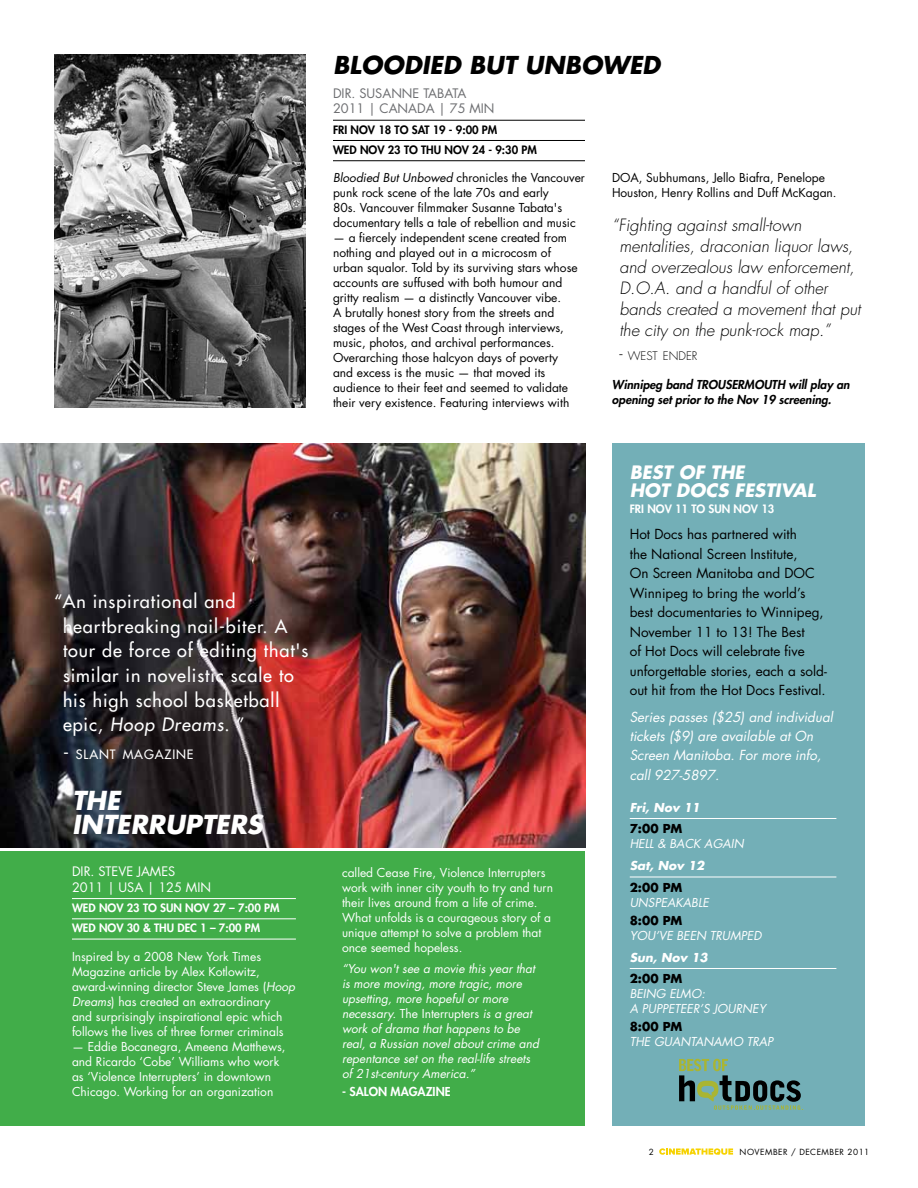
<style>
.page{position:relative;width:918px;height:1188px;background:#fff}
.page>*{position:absolute;margin:0;border:0;box-sizing:border-box;transform-origin:0 0}
.t1{font:italic 700 25.5px/24px "Futura Std";color:#fff}
.t2{font:italic 700 24px "Futura Std";color:#000}
.t3{font:500 18px/24.6px "Futura Std";letter-spacing:.05em;color:#fff}
.t4{font:italic 700 18px/18px "Futura Std";color:#fff}
.t5{font:300 16.5px/21px "Futura Std";color:#000}
.t6{font:13.5px/19.5px "Futura Std";color:#000}
.t7{font:italic 13.5px/19.5px "Futura Std";color:#fff}
.t8{font:12.75px/15.3px "Futura Std";color:#6d6e71}
.t9{font:12.75px/15.3px "Futura Std";color:#fff}
.t10{font:500 12.6px "Futura Std";letter-spacing:.07em;color:#fff}
.t11{font:12px/15px "Futura Std";color:#000}
.t12{font:12px/15px "Futura Std";color:#fff}
.t13{font:italic 12px/15px "Futura Std";color:#fff}
.t14{font:italic 800 12px/15px "Futura Std";color:#000}
.t15{font:700 12px "Futura Std";color:#000}
.t16{font:italic 700 12px "Futura Std";color:#fff}
.t17{font:800 12px "Futura Std";color:#fff}
.t18{font:300 11.55px "Futura Std";color:#000}
.t19{font:800 11.25px/20.2px "Futura Std";color:#fff}
.t20{font:800 11.25px/20.2px "Futura Std";color:#000}
.t21{font:8.25px "Futura Std";letter-spacing:.06em;color:#000}
.s1{font-size:18px}
.s2{font-style:italic}
.s3{font-style:normal}
.s4{font-size:16.5px}
</style>
<div class="page">
<div style="left:0;top:851px;width:585px;height:275px;background:#41ad49"></div>
<div style="left:612px;top:444px;width:252px;height:682px;background:#73afb7"></div>
<hr style="left:333px;top:120px;width:252px;height:1px;background:#000">
<hr style="left:333px;top:140px;width:252px;height:1px;background:#000">
<hr style="left:333px;top:160px;width:252px;height:1px;background:#000">
<img style="left:0;top:444px;width:585px;height:404px">
<hr style="left:72px;top:898px;width:224px;height:1px;background:#fff">
<hr style="left:72px;top:919px;width:224px;height:1px;background:#fff">
<hr style="left:72px;top:939px;width:224px;height:1px;background:#fff">
<hr style="left:630px;top:818px;width:206px;height:1px;background:#fff">
<hr style="left:630px;top:877px;width:206px;height:1px;background:#fff">
<hr style="left:630px;top:968px;width:206px;height:1px;background:#fff">
<img style="left:54px;top:54px;width:252px;height:353px">
<svg style="left:679px;top:1059px;width:124px;height:51px"></svg>
<svg style="left:659px;top:1148px;width:74px;height:7px"></svg>
<h3 class="t3" style="left:63px;top:590px;width:247px;text-indent:-9px">“An inspirational and heartbreaking nail-biter. A tour de force of editing that's similar in novelistic scale to his high school basketball<br>e p i c , Hoop Dreams. ”</h3>
<p class="t10" style="left:63px;top:748px;width:132px"><span class="s1">-</span> SLANT MAGAZINE</p>
<h1 class="t1" style="left:72px;top:791px;width:192px">THE<br>INTERRUPTERS</h1>
<p class="t9" style="left:72px;top:865px;width:141px">DIR. STEVE JAMES<br>2011 | USA | 125 MIN</p>
<p class="t19" style="left:72px;top:898px;width:209px">WED NOV 23 TO SUN NOV 27 – 7:00 PM<br>WED NOV 30 &amp; THU DEC 1 – 7:00 PM</p>
<p class="t12" style="left:72px;top:950px;width:225px">Inspired by a 2008 New York Times Magazine article by Alex Kotlowitz, award-winning director Steve James (<span class="s2">Hoop Dreams</span>) has created an extraordinary<br>and surprisingly inspirational epic which follows the lives of three former criminals</p>
<p class="t12" style="left:72px;top:1040px;width:215px">— Eddie Bocanegra, Ameena Matthews, and Ricardo ‘Cobe’ Williams who work as ‘Violence Interrupters’ in downtown Chicago. Working for an organization</p>
<h2 class="t2" style="left:333px;top:54px;width:329px">BLOODIED BUT UNBOWED</h2>
<p class="t8" style="left:333px;top:87px;width:163px">DIR. SUSANNE TABATA<br>2011 | CANADA | 75 MIN</p>
<p class="t20" style="left:333px;top:120px;width:205px">FRI NOV 18 TO SAT 19 - 9:00 PM<br>WED NOV 23 TO THU NOV 24 - 9:30 PM</p>
<p class="t11" style="left:333px;top:171px;width:253px"><span class="s2">Bloodied But Unbowed</span> chronicles the Vancouver punk rock scene of the late 70s and early<br>80s. Vancouver filmmaker Susanne Tabata's documentary tells a tale of rebellion and music</p>
<p class="t11" style="left:333px;top:231px;width:246px">— a fiercely independent scene created from nothing and played out in a microcosm of urban squalor. Told by its surviving stars whose accounts are suffused with both humour and gritty realism — a distinctly Vancouver vibe.<br>A brutally honest story from the streets and stages of the West Coast through interviews, music, photos, and archival performances.<br>Overarching those halcyon days of poverty and excess is the music — that moved its audience to their feet and seemed to validate their very existence. Featuring interviews with</p>
<p class="t12" style="left:342px;top:866px;width:213px">called Cease Fire, Violence Interrupters work with inner city youth to try and turn their lives around from a life of crime.<br>What unfolds is a courageous story of a unique attempt to solve a problem that once seemed hopeless.</p>
<p class="t13" style="left:342px;top:962px;width:199px">“You won't see a movie this year that is more moving, more tragic, more upsetting, more hopeful or more necessary. <span class="s3">The Interrupters</span> is a great work of drama that happens to be real, a Russian novel about crime and repentance set on the real-life streets of 21st-century America.”</p>
<p class="t17" style="left:342px;top:1087px;width:110px">- SALON MAGAZINE</p>
<p class="t11" style="left:612px;top:171px;width:226px">DOA, Subhumans, Jello Biafra, Penelope<br>Houston, Henry Rollins and Duff McKagan.</p>
<h3 class="t5" style="left:620px;top:216px;width:245px;text-indent:-8px">“Fighting against small-town mentalities, draconian liquor laws, and overzealous law enforcement,<br>D.O.A. and a handful of other bands created a movement that put the city on the punk-rock map.”</h3>
<p class="t18" style="left:620px;top:351px;width:80px"><span class="s4">-</span> WEST ENDER</p>
<p class="t14" style="left:612px;top:378px;width:239px">Winnipeg band TROUSERMOUTH will play an opening set prior to the Nov 19 screening.</p>
<h3 class="t4" style="left:630px;top:464px;width:188px">BEST OF THE<br>HOT DOCS FESTIVAL</h3>
<p class="t19" style="left:630px;top:499px;width:146px">FRI NOV 11 TO SUN NOV 13</p>
<p class="t6" style="left:630px;top:526px;width:199px">Hot Docs has partnered with<br>the National Screen Institute,<br>On Screen Manitoba and DOC<br>Winnipeg to bring the world’s best documentaries to Winnipeg,<br>November 11 to 13! The Best<br>of Hot Docs will celebrate five unforgettable stories, each a sold&shy;out hit from the Hot Docs Festival.</p>
<p class="t7" style="left:630px;top:708px;width:205px">Series passes ($25) and individual tickets ($9) are available at On<br>Screen Manitoba. For more info, call 927-5897.</p>
<p class="t16" style="left:630px;top:801px;width:72px">Fri, Nov 11</p>
<p class="t15" style="left:630px;top:823px;width:54px">7:00 PM</p>
<p class="t13" style="left:630px;top:837px;width:116px">HELL &amp; BACK AGAIN</p>
<p class="t16" style="left:630px;top:860px;width:76px">Sat, Nov 12</p>
<p class="t15" style="left:630px;top:881px;width:54px">2:00 PM</p>
<p class="t13" style="left:630px;top:896px;width:81px">UNSPEAKABLE</p>
<p class="t15" style="left:630px;top:914px;width:54px">8:00 PM</p>
<p class="t13" style="left:630px;top:929px;width:133px">YOU’VE BEEN TRUMPED</p>
<p class="t16" style="left:630px;top:951px;width:80px">Sun, Nov 13</p>
<p class="t15" style="left:630px;top:973px;width:54px">2:00 PM</p>
<p class="t13" style="left:630px;top:987px;width:138px">BEING ELMO:<br>A PUPPETEER’S JOURNEY</p>
<p class="t15" style="left:630px;top:1021px;width:54px">8:00 PM</p>
<p class="t13" style="left:630px;top:1035px;width:145px">THE GUANTANAMO TRAP</p>
<p class="t21" style="left:649px;top:1148px;width:7px">2</p>
<p class="t21" style="left:740px;top:1148px;width:131px">NOVEMBER / DECEMBER 2011</p>
</div>
